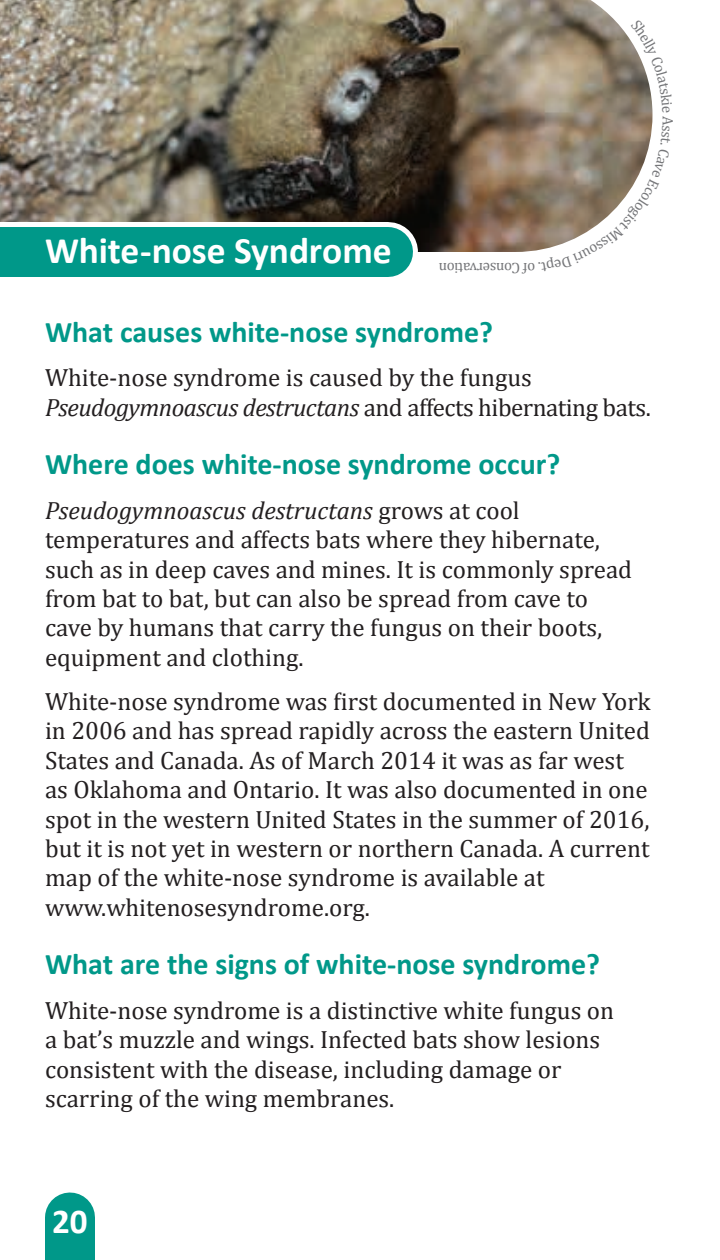
<style>
.page{position:relative;width:720px;height:1260px;background:#fff}
.page>*{position:absolute;margin:0;border:0;box-sizing:border-box;transform-origin:0 0}
.t1{font:700 37.5px "Calibri";letter-spacing:-.005em;color:#fff}
.t2{font:700 35px "Calibri";color:#fff}
.t3{font:700 30px "Calibri";color:#009889}
.t4{font:25px/29.5px "Cambria";color:#231f20}
.t5{font:15px "Cambria";color:#757679}
.s1{font-style:italic}
</style>
<div class="page">
<img style="left:0;top:0;width:614px;height:252px">
<div style="left:45px;top:1217px;width:50px;height:43px;background:#009889"></div>
<div style="left:0;top:222px;width:388px;height:60px;background:#fff"></div>
<div style="left:0;top:227px;width:388px;height:50px;background:#009889"></div>
<svg style="left:528px;top:19px;width:125px;height:233px"></svg>
<h1 class="t1" style="left:45px;top:227px;width:348px">White-nose Syndrome</h1>
<p class="t5" style="left:527px;top:277px;width:90px;rotate:-180deg">noi t avresnoCf</p>
<p class="t3" style="left:45px;top:313px;width:450px">What causes white-nose syndrome?</p>
<p class="t4" style="left:45px;top:363px;width:607px">White-nose syndrome is caused by the fungus<br><span class="s1">Pseudogymnoascus destructans</span> and affects hibernating bats.</p>
<p class="t3" style="left:45px;top:445px;width:517px">Where does white-nose syndrome occur?</p>
<p class="t4" style="left:45px;top:495px;width:589px"><span class="s1">Pseudogymnoascus destructans</span> grows at cool temperatures and affects bats where they hibernate, such as in deep caves and mines. It is commonly spread from bat to bat, but can also be spread from cave to cave by humans that carry the fungus on their boots, equipment and clothing.</p>
<p class="t4" style="left:45px;top:687px;width:607px">White-nose syndrome was first documented in New York in 2006 and has spread rapidly across the eastern United States and Canada. As of March 2014 it was as far west as Oklahoma and Ontario. It was also documented in one spot in the western United States in the summer of 2016, but it is not yet in western or northern Canada. A current map of the white-nose syndrome is available at www.whitenosesyndrome.org.</p>
<p class="t3" style="left:45px;top:945px;width:557px">What are the signs of white-nose syndrome?</p>
<p class="t4" style="left:45px;top:995px;width:571px">White-nose syndrome is a distinctive white fungus on a bat’s muzzle and wings. Infected bats show lesions consistent with the disease, including damage or scarring of the wing membranes.</p>
<h2 class="t2" style="left:52px;top:1199px;width:37px">20</h2>
</div>
